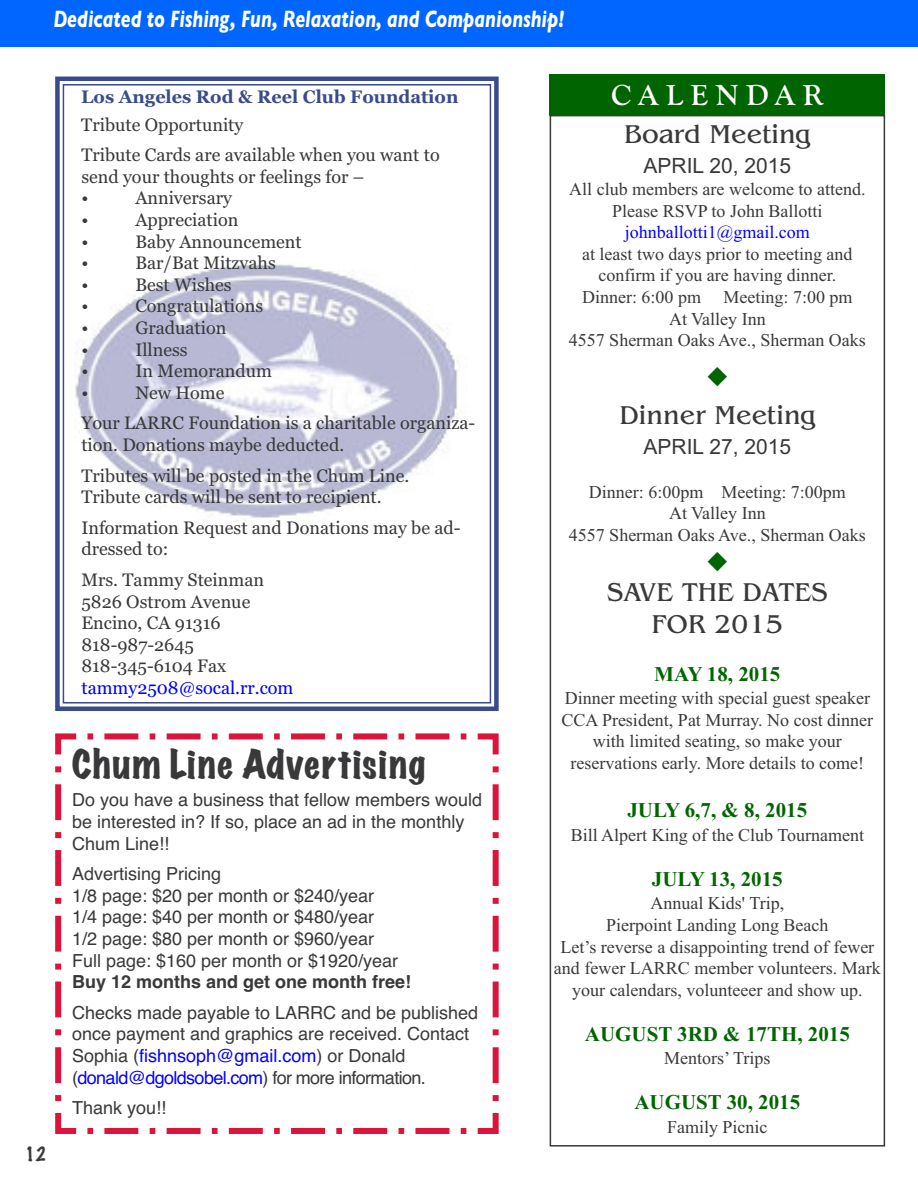
<style>
.page{position:relative;width:918px;height:1188px;background:#fff}
.page>*{position:absolute;margin:0;border:0;box-sizing:border-box;transform-origin:0 0}
.t1{font:expanded 36px "Marker Felt";letter-spacing:.035em;color:#39383a}
.t2{font:700 30px "Goudy Old Style T";letter-spacing:.25em;color:#fff}
.t3{font:27px/32.4px "Benguiat";color:#39383a;text-align:center}
.t4{font:italic 700 24px "Gill Sans";color:#fff;scale:.75 1}
.t5{font:700 21px "Times New Roman";color:#060}
.t6{font:21px "Arial";color:#39383a}
.t7{font:18px/21.6px "Times New Roman";color:#39383a;text-align:center}
.t8{font:18px/30.6px "Georgia";color:#39383a}
.t9{font:18px/21.6px "Helvetica";color:#39383a}
.t10{font:700 18px "Georgia";color:#3a4a8c}
.t11{font:700 18px "Helvetica";color:#39383a}
.t12{font:18px "Times New Roman";color:#00f}
.t13{font:18px "Georgia";color:#00f}
.t14{font:100 18px "Marker Felt";color:#39383a}
.s1{color:#00f}
</style>
<div class="page">
<div style="left:550px;top:75px;width:335px;height:41px;background:#006400"></div>
<div style="left:550px;top:115px;width:335px;height:1032px;border:2px solid #39383a"></div>
<div style="left:55px;top:77px;width:444px;height:634px;border:4px solid #3a4a8c"></div>
<div style="left:63px;top:84px;width:428px;height:620px;border:2px solid #3a4a8c"></div>
<svg style="left:55px;top:733px;width:444px;height:401px"></svg>
<img style="left:75px;top:264px;width:383px;height:258px">
<div style="left:0;top:0;width:918px;height:47px;background:#06f"></div>
<h3 class="t4" style="left:53px;top:5px;width:683px">Dedicated to Fishing, Fun, Relaxation, and Companionship!</h3>
<p class="t14" style="left:25px;top:1140px;width:22px">12</p>
<p class="t10" style="left:81px;top:87px;width:379px">Los Angeles Rod &amp; Reel Club Foundation</p>
<p class="t8" style="left:81px;top:109px;width:360px">Tribute Opportunity<br>Tribute Cards are available when you want to</p>
<p class="t8" style="left:81px;top:166px;width:285px;line-height:21.6px">send your thoughts or feelings for – •</p>
<p class="t8" style="left:135px;top:183px;width:98px">Anniversary</p>
<p class="t8" style="left:81px;top:204px;width:9px">•</p>
<p class="t8" style="left:135px;top:204px;width:105px">Appreciation</p>
<p class="t8" style="left:81px;top:226px;width:9px">•</p>
<p class="t8" style="left:135px;top:226px;width:168px">Baby Announcement</p>
<p class="t8" style="left:81px;top:248px;width:9px">•</p>
<p class="t8" style="left:135px;top:248px;width:142px">Bar/Bat Mitzvahs</p>
<p class="t8" style="left:81px;top:269px;width:9px">•</p>
<p class="t8" style="left:135px;top:269px;width:98px">Best Wishes</p>
<p class="t8" style="left:81px;top:291px;width:9px">•</p>
<p class="t8" style="left:135px;top:291px;width:129px">Congratulations</p>
<p class="t8" style="left:81px;top:312px;width:9px">•</p>
<p class="t8" style="left:135px;top:312px;width:93px">Graduation</p>
<p class="t8" style="left:81px;top:334px;width:9px">•</p>
<p class="t8" style="left:135px;top:334px;width:54px">Illness</p>
<p class="t8" style="left:81px;top:356px;width:9px">•</p>
<p class="t8" style="left:135px;top:356px;width:138px">In Memorandum</p>
<p class="t8" style="left:81px;top:377px;width:9px">•</p>
<p class="t8" style="left:81px;top:377px;width:395px;text-indent:54px">New Home<br>Your LARRC Foundation is a charitable organiza-</p>
<p class="t8" style="left:81px;top:429px;width:329px">tion. Donations maybe deducted.<br>Tributes will be posted in the Chum Line.</p>
<p class="t8" style="left:81px;top:482px;width:381px">Tribute cards will be sent to recipient.<br>Information Request and Donations may be ad-</p>
<p class="t8" style="left:81px;top:534px;width:184px">dressed to:<br>Mrs. Tammy Steinman</p>
<p class="t8" style="left:81px;top:591px;width:170px;line-height:21.6px">5826 Ostrom Avenue<br>Encino, CA 91316<br>818-987-2645<br>818-345-6104 Fax</p>
<p class="t13" style="left:81px;top:677px;width:213px">tammy2508@socal.rr.com</p>
<h1 class="t1" style="left:72px;top:736px;width:355px">Chum Line Advertising</h1>
<p class="t9" style="left:72px;top:789px;width:412px">Do you have a business that fellow members would be interested in? If so, place an ad in the monthly<br>Chum Line!!</p>
<p class="t9" style="left:72px;top:863px;width:328px">Advertising Pricing<br>1/8 page: $20 per month or $240/year 1/4 page: $40 per month or $480/year 1/2 page: $80 per month or $960/year Full page: $160 per month or $1920/year</p>
<p class="t11" style="left:72px;top:971px;width:341px">Buy 12 months and get one month free!</p>
<p class="t9" style="left:72px;top:1002px;width:408px">Checks made payable to LARRC and be published once payment and graphics are received. Contact Sophia (<span class="s1">fishnsoph@gmail.com</span>) or Donald (<span class="s1">donald@dgoldsobel.com</span>) for more information.</p>
<p class="t9" style="left:72px;top:1097px;width:96px">Thank you!!</p>
<h2 class="t2" style="left:611px;top:77px;width:214px">CALENDAR</h2>
<h3 class="t3" style="left:624px;top:118px;width:188px">Board Meeting</h3>
<p class="t6" style="left:644px;top:153px;width:149px">APRIL 20, 2015</p>
<p class="t7" style="left:569px;top:178px;width:298px">All club members are welcome to attend.<br>Please RSVP to John Ballotti</p>
<p class="t12" style="left:625px;top:222px;width:187px">johnballotti1@gmail.com</p>
<p class="t7" style="left:569px;top:243px;width:299px">at least two days prior to meeting and confirm if you are having dinner.<br>Dinner: 6:00 pm Meeting: 7:00 pm<br>At Valley Inn<br>4557 Sherman Oaks Ave., Sherman Oaks</p>
<h3 class="t3" style="left:619px;top:399px;width:198px">Dinner Meeting</h3>
<p class="t6" style="left:644px;top:434px;width:149px">APRIL 27, 2015</p>
<p class="t7" style="left:569px;top:481px;width:299px">Dinner: 6:00pm Meeting: 7:00pm<br>At Valley Inn<br>4557 Sherman Oaks Ave., Sherman Oaks</p>
<h3 class="t3" style="left:607px;top:575px;width:223px">SAVE THE DATES<br>FOR 2015</h3>
<p class="t5" style="left:654px;top:661px;width:128px">MAY 18, 2015</p>
<p class="t7" style="left:561px;top:687px;width:313px">Dinner meeting with special guest speaker CCA President, Pat Murray. No cost dinner with limited seating, so make your reservations early. More details to come!</p>
<p class="t5" style="left:627px;top:798px;width:181px">JULY 6,7, &amp; 8, 2015</p>
<p class="t7" style="left:571px;top:824px;width:295px">Bill Alpert King of the Club Tournament</p>
<p class="t5" style="left:652px;top:866px;width:132px">JULY 13, 2015</p>
<p class="t7" style="left:554px;top:892px;width:328px">Annual Kids' Trip,<br>Pierpoint Landing Long Beach<br>Let’s reverse a disappointing trend of fewer and fewer LARRC member volunteers. Mark your calendars, volunteeer and show up.</p>
<p class="t5" style="left:585px;top:1021px;width:267px">AUGUST 3RD &amp; 17TH, 2015</p>
<p class="t7" style="left:664px;top:1047px;width:108px">Mentors’ Trips</p>
<p class="t5" style="left:634px;top:1090px;width:167px">AUGUST 30, 2015</p>
<p class="t7" style="left:667px;top:1116px;width:102px">Family Picnic</p>
</div>
